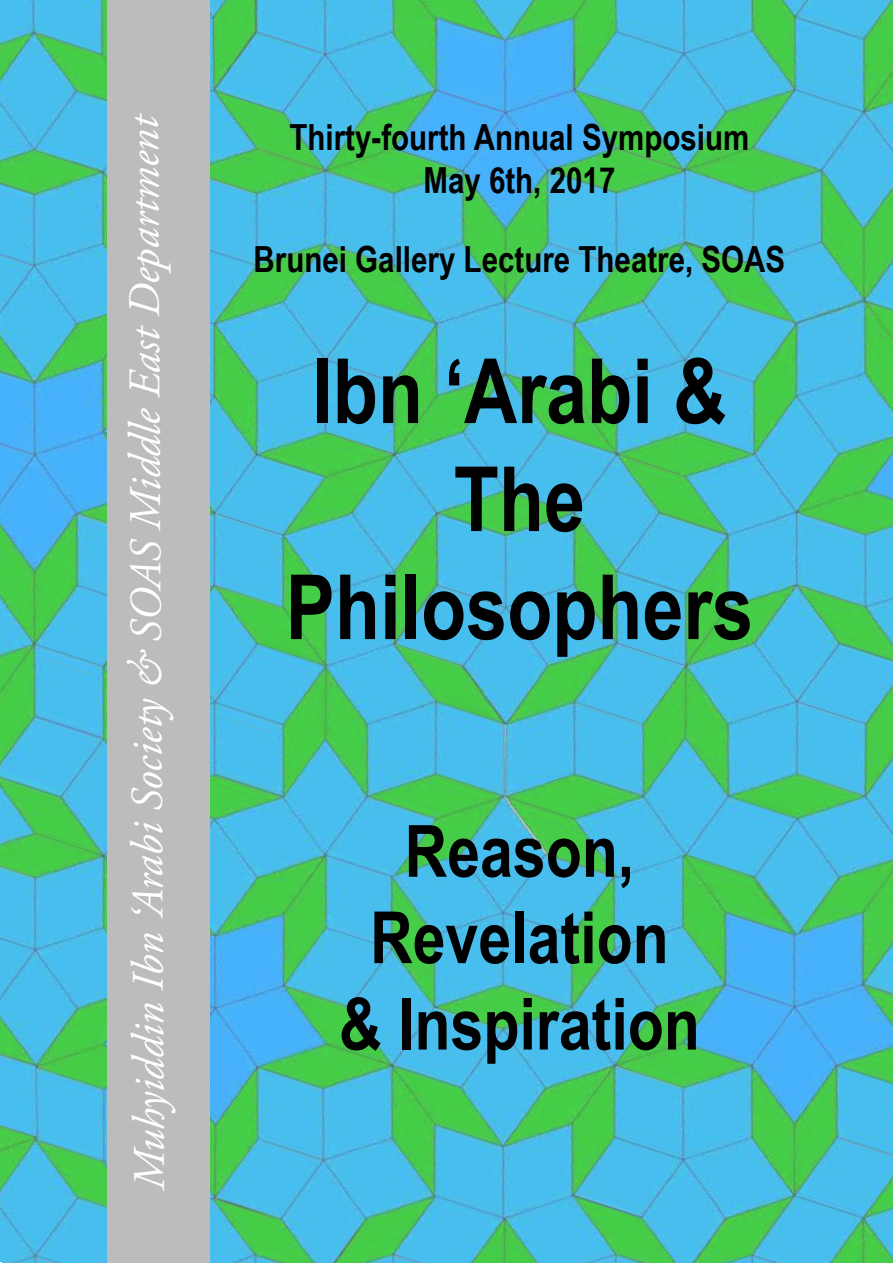
<style>
.page{position:relative;width:893px;height:1263px;background:#fff}
.page>*{position:absolute;margin:0;border:0;box-sizing:border-box;transform-origin:0 0}
.t1{font:700 90px/108px "Arial Narrow";color:#000;text-align:center}
.t2{font:700 72px/86.4px "Arial Narrow";color:#000;text-align:center}
.t3{font:italic 45px "Adobe Garamond Pro";letter-spacing:-.005em;color:#fff}
.t4{font:700 36px/43.2px "Arial Narrow";color:#000;text-align:center}
</style>
<div class="page">
<img style="left:0;top:0;width:893px;height:1263px">
<div style="left:107px;top:1px;width:103px;height:1262px;background:#bcbcbc"></div>
<p class="t3" style="left:120px;top:1190px;width:1079px;rotate:-90deg">Muhyiddin Ibn ‘Arabi Society &amp; SOAS Middle East Department</p>
<p class="t4" style="left:289px;top:114px;width:461px">Thirty-fourth Annual Symposium<br>May 6th, 2017</p>
<p class="t4" style="left:254px;top:236px;width:533px">Brunei Gallery Lecture Theatre, SOAS</p>
<h1 class="t1" style="left:286px;top:333px;width:469px">Ibn ‘Arabi &amp;<br>The<br>Philosophers</h1>
<h2 class="t2" style="left:339px;top:805px;width:362px">Reason,<br>Revelation<br>&amp; Inspiration</h2>
</div>
